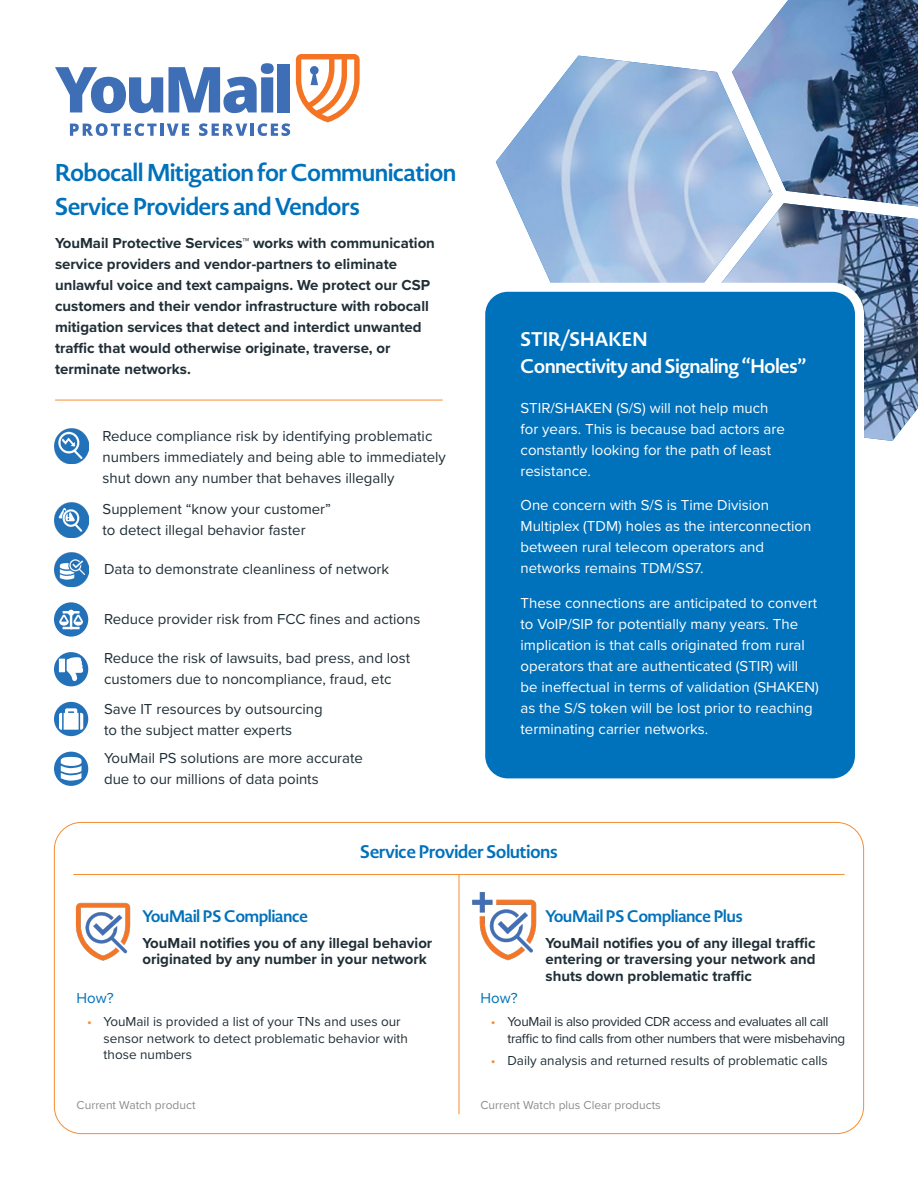
<style>
.page{position:relative;width:918px;height:1188px;background:#fff}
.page>*{position:absolute;margin:0;border:0;box-sizing:border-box;transform-origin:0 0}
.t1{font:700 24px/34.5px "Novel Display";color:#0071bb}
.Subheads_White{font:700 19.5px "Novel Display";color:#fff}
.Subheads_Blue{font:700 18px "Novel Display";color:#0071bb}
.Subheads_Blue-2{font:700 16.5px "Novel Display";color:#0071bb}
.Body_Text_White{font:15px/21px "Proxima Nova";color:#fff}
.Items{font:15px/21px "Proxima Nova";color:#202e36}
.Body_Text_Bold{font:700 15px/21px "Proxima Nova";color:#202e36}
.Body_Orange_Rectangl{font:700 15px/16.5px "Proxima Nova";color:#202e36;text-align:justify}
.Body_Orange_Rectangl-2{font:15px "Proxima Nova";color:#0071bb}
.t2{font:13.5px/16.5px "Proxima Nova";color:#202e36}
.t3{font:13.5px/16.5px "Proxima Nova";letter-spacing:-.03em;color:#202e36}
.Body_Orange_Rectangl-3{font:12px "Proxima Nova";color:#8b8d8f}
.s1{color:#f68c30}
</style>
<div class="page">
<img style="left:472px;top:892px;width:65px;height:69px">
<img style="left:76px;top:902px;width:55px;height:59px">
<hr style="left:459px;top:874px;width:1px;height:240px;background:#f78d31">
<img style="left:773px;top:206px;width:145px;height:235px">
<img style="left:496px;top:56px;width:277px;height:227px">
<img style="left:732px;top:0;width:186px;height:206px">
<div style="left:481px;top:287px;width:379px;height:496px;background:#0071bb;border-radius:27px"></div>
<div style="left:476px;top:283px;width:388px;height:504px;border:9px solid #fff;border-radius:27px"></div>
<svg style="left:70px;top:123px;width:87px;height:13px"></svg>
<hr style="left:160px;top:124px;width:4px;height:12px;background:#3e6eb6">
<svg style="left:167px;top:124px;width:22px;height:12px"></svg>
<svg style="left:199px;top:123px;width:91px;height:13px"></svg>
<svg style="left:55px;top:67px;width:108px;height:46px"></svg>
<svg style="left:169px;top:63px;width:105px;height:50px"></svg>
<div style="left:278px;top:64px;width:12px;height:48px;background:#3e6eb6"></div>
<svg style="left:296px;top:54px;width:64px;height:68px"></svg>
<div style="left:54px;top:652px;width:34px;height:34px;background:#2371b9;border-radius:50%"></div>
<div style="left:59px;top:659px;width:6px;height:13px;background:#fff"></div>
<svg style="left:67px;top:657px;width:16px;height:24px"></svg>
<div style="left:54px;top:702px;width:34px;height:34px;background:#2371b9;border-radius:50%"></div>
<svg style="left:59px;top:708px;width:24px;height:22px"></svg>
<div style="left:54px;top:602px;width:34px;height:35px;background:#2371b9;border-radius:50%"></div>
<svg style="left:59px;top:610px;width:24px;height:19px"></svg>
<svg style="left:54px;top:752px;width:34px;height:34px"></svg>
<svg style="left:61px;top:757px;width:20px;height:24px"></svg>
<hr style="left:55px;top:400px;width:387px;height:1px;background:#f78d31">
<hr style="left:73px;top:874px;width:772px;height:1px;background:#f78d31">
<img style="left:54px;top:429px;width:34px;height:34px">
<img style="left:54px;top:503px;width:34px;height:34px">
<img style="left:54px;top:553px;width:34px;height:34px">
<p class="t1" style="left:55px;top:155px;width:402px">Robocall Mitigation for Communication<br>Service Providers and Vendors</p>
<p class="Body_Text_Bold" style="left:55px;top:232px;width:381px">YouMail Protective Services™ works with communication service providers and vendor-partners to eliminate unlawful voice and text campaigns. We protect our CSP customers and their vendor infrastructure with robocall mitigation services that detect and interdict unwanted traffic that would otherwise originate, traverse, or terminate networks.</p>
<p class="Items" style="left:103px;top:424px;width:345px">Reduce compliance risk by identifying problematic numbers immediately and being able to immediately shut down any number that behaves illegally</p>
<p class="Items" style="left:103px;top:498px;width:230px">Supplement “know your customer” to detect illegal behavior faster</p>
<p class="Items" style="left:104px;top:558px;width:287px">Data to demonstrate cleanliness of network</p>
<p class="Items" style="left:104px;top:608px;width:318px">Reduce provider risk from FCC fines and actions</p>
<p class="Items" style="left:104px;top:647px;width:308px">Reduce the risk of lawsuits, bad press, and lost</p>
<p class="Items" style="left:104px;top:668px;width:289px">customers due to noncompliance, fraud, etc</p>
<p class="Items" style="left:104px;top:697px;width:220px">Save IT resources by outsourcing to the subject matter experts</p>
<p class="Items" style="left:104px;top:747px;width:260px">YouMail PS solutions are more accurate due to our millions of data points</p>
<p class="Subheads_White" style="left:521px;top:326px;width:129px">STIR/SHAKEN</p>
<p class="Subheads_White" style="left:521px;top:353px;width:287px">Connectivity and Signaling “Holes”</p>
<p class="Body_Text_White" style="left:521px;top:397px;width:266px">STIR/SHAKEN (S/S) will not help much for years. This is because bad actors are constantly looking for the path of least resistance.</p>
<p class="Body_Text_White" style="left:521px;top:494px;width:292px">One concern with S/S is Time Division Multiplex (TDM) holes as the interconnection between rural telecom operators and networks remains TDM/SS7.</p>
<p class="Body_Text_White" style="left:521px;top:592px;width:300px">These connections are anticipated to convert to VoIP/SIP for potentially many years. The implication is that calls originated from rural operators that are authenticated (STIR) will be ineffectual in terms of validation (SHAKEN) as the S/S token will be lost prior to reaching terminating carrier networks.</p>
<p class="Subheads_Blue" style="left:360px;top:840px;width:199px">Service Provider Solutions</p>
<p class="Subheads_Blue-2" style="left:142px;top:906px;width:167px">YouMail PS Compliance</p>
<p class="Body_Orange_Rectangl" style="left:142px;top:934px;width:291px">YouMail notifies you of any illegal behavior originated by any number in your network</p>
<p class="Subheads_Blue-2" style="left:546px;top:906px;width:199px">YouMail PS Compliance Plus</p>
<p class="Body_Orange_Rectangl" style="left:546px;top:934px;width:272px">YouMail notifies you of any illegal traffic entering or traversing your network and shuts down problematic traffic</p>
<p class="Body_Orange_Rectangl-2" style="left:77px;top:987px;width:39px">How?</p>
<p class="t2" style="left:104px;top:1013px;width:306px;text-indent:-16px"><span class="s1">•</span> YouMail is provided a list of your TNs and uses our sensor network to detect problematic behavior with those numbers</p>
<p class="Body_Orange_Rectangl-2" style="left:480px;top:987px;width:39px">How?</p>
<p class="t3" style="left:507px;top:1013px;width:339px;text-indent:-16px"><span class="s1">•</span> YouMail is also provided CDR access and evaluates all call traffic to find calls from other numbers that were misbehaving</p>
<p class="t2" style="left:491px;top:1052px;width:338px"><span class="s1">•</span> Daily analysis and returned results of problematic calls</p>
<p class="Body_Orange_Rectangl-3" style="left:77px;top:1096px;width:120px">Current Watch product</p>
<p class="Body_Orange_Rectangl-3" style="left:480px;top:1096px;width:182px">Current Watch plus Clear products</p>
</div>
